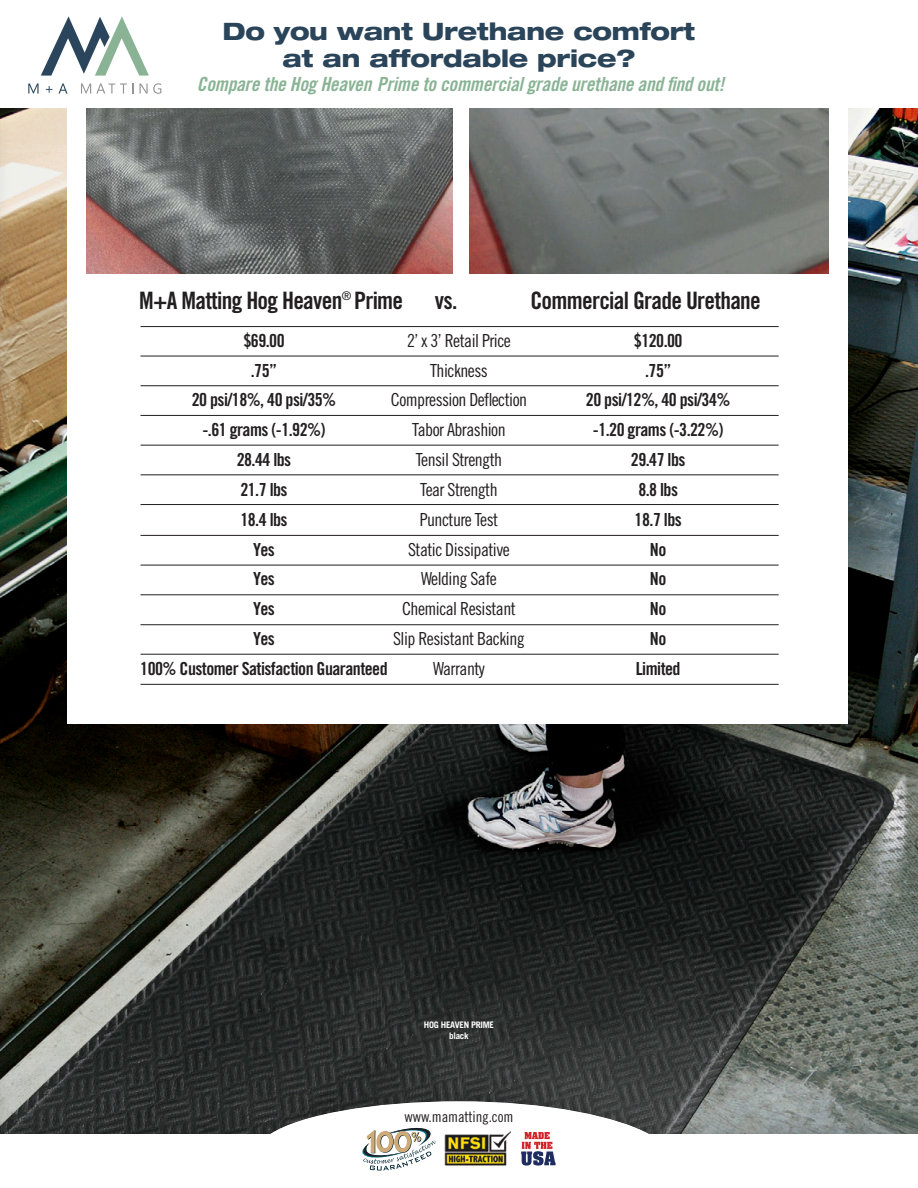
<style>
.page{position:relative;width:918px;height:1188px;background:#fff}
.page>*{position:absolute;margin:0;border:0;box-sizing:border-box;transform-origin:0 0}
.t1{font:24px "Trade Gothic Bold Cond Twenty";letter-spacing:-.03em;color:#231f20}
.t2{font:800 expanded 24px/27px "Helvetica Neue";letter-spacing:-.01em;color:#2a445a;text-align:center}
.t3{font:19.5px "Trade Gothic Bold Cond Twenty Obl";letter-spacing:-.01em;color:#89b394}
.t4{font:18px "Trade Gothic Bold Cond Twenty";letter-spacing:-.03em;color:#231f20}
.t5{font:18px "Trade Gothic Cond Eighteen";letter-spacing:-.03em;color:#231f20}
.t6{font:15px "Trade Gothic Cond Eighteen";letter-spacing:-.01em;color:#231f20}
.t7{font:700 9px/10.5px "Trade Gothic";letter-spacing:-.03em;color:#fff;text-align:center}
</style>
<div class="page">
<div style="left:0;top:73px;width:918px;height:1062px;background:#231f20;opacity:.3"></div>
<div style="left:68px;top:37px;width:780px;height:687px;background:#fff"></div>
<img style="left:86px;top:108px;width:367px;height:166px">
<img style="left:470px;top:108px;width:358px;height:166px">
<hr style="left:141px;top:326px;width:638px;height:1px;background:#231f20">
<hr style="left:141px;top:356px;width:638px;height:1px;background:#231f20">
<hr style="left:141px;top:385px;width:638px;height:1px;background:#231f20">
<hr style="left:141px;top:415px;width:638px;height:1px;background:#231f20">
<hr style="left:141px;top:445px;width:638px;height:1px;background:#231f20">
<hr style="left:141px;top:535px;width:638px;height:1px;background:#231f20">
<hr style="left:141px;top:474px;width:638px;height:1px;background:#231f20">
<hr style="left:141px;top:565px;width:638px;height:1px;background:#231f20">
<hr style="left:141px;top:504px;width:638px;height:1px;background:#231f20">
<hr style="left:141px;top:594px;width:638px;height:1px;background:#231f20">
<hr style="left:141px;top:624px;width:638px;height:1px;background:#231f20">
<hr style="left:141px;top:654px;width:638px;height:1px;background:#231f20">
<hr style="left:141px;top:684px;width:638px;height:1px;background:#231f20">
<svg style="left:362px;top:1126px;width:73px;height:45px"></svg>
<img style="left:441px;top:1129px;width:69px;height:37px">
<svg style="left:521px;top:1132px;width:35px;height:34px"></svg>
<div style="left:0;top:0;width:918px;height:108px;background:#fff"></div>
<svg style="left:41px;top:16px;width:108px;height:60px"></svg>
<svg style="left:46px;top:86px;width:6px;height:7px"></svg>
<svg style="left:59px;top:84px;width:9px;height:10px"></svg>
<svg style="left:28px;top:84px;width:11px;height:10px"></svg>
<svg style="left:140px;top:83px;width:21px;height:11px"></svg>
<svg style="left:81px;top:84px;width:52px;height:10px"></svg>
<h1 class="t2" style="left:223px;top:17px;width:474px">Do you want Urethane comfort at an affordable price?</h1>
<p class="t3" style="left:197px;top:72px;width:529px">Compare the Hog Heaven Prime to commercial grade urethane and find out!</p>
<h1 class="t1" style="left:139px;top:286px;width:265px">M+A Matting Hog Heaven<sup>®</sup> Prime</h1>
<h1 class="t1" style="left:435px;top:286px;width:24px">vs.</h1>
<h1 class="t1" style="left:530px;top:286px;width:232px">Commercial Grade Urethane</h1>
<p class="t4" style="left:243px;top:329px;width:43px">$69.00</p>
<p class="t5" style="left:407px;top:330px;width:105px">2’ x 3’ Retail Price</p>
<p class="t4" style="left:634px;top:329px;width:50px">$120.00</p>
<p class="t4" style="left:251px;top:359px;width:28px">.75”</p>
<p class="t5" style="left:430px;top:360px;width:59px">Thickness</p>
<p class="t4" style="left:645px;top:359px;width:28px">.75”</p>
<p class="t4" style="left:192px;top:389px;width:146px">20 psi/18%, 40 psi/35%</p>
<p class="t5" style="left:391px;top:389px;width:138px">Compression Deflection</p>
<p class="t4" style="left:586px;top:389px;width:146px">20 psi/12%, 40 psi/34%</p>
<p class="t4" style="left:202px;top:419px;width:125px">-.61 grams (-1.92%)</p>
<p class="t5" style="left:412px;top:419px;width:95px">Tabor Abrashion</p>
<p class="t4" style="left:593px;top:419px;width:132px">-1.20 grams (-3.22%)</p>
<p class="t4" style="left:237px;top:449px;width:56px">28.44 lbs</p>
<p class="t5" style="left:416px;top:449px;width:88px">Tensil Strength</p>
<p class="t4" style="left:631px;top:449px;width:56px">29.47 lbs</p>
<p class="t4" style="left:240px;top:479px;width:49px">21.7 lbs</p>
<p class="t5" style="left:420px;top:479px;width:79px">Tear Strength</p>
<p class="t4" style="left:638px;top:479px;width:41px">8.8 lbs</p>
<p class="t4" style="left:240px;top:508px;width:49px">18.4 lbs</p>
<p class="t5" style="left:420px;top:509px;width:80px">Puncture Test</p>
<p class="t4" style="left:635px;top:508px;width:49px">18.7 lbs</p>
<p class="t4" style="left:253px;top:538px;width:23px">Yes</p>
<p class="t5" style="left:408px;top:538px;width:103px">Static Dissipative</p>
<p class="t4" style="left:650px;top:538px;width:18px">No</p>
<p class="t4" style="left:253px;top:568px;width:23px">Yes</p>
<p class="t5" style="left:421px;top:568px;width:77px">Welding Safe</p>
<p class="t4" style="left:650px;top:568px;width:18px">No</p>
<p class="t4" style="left:253px;top:598px;width:23px">Yes</p>
<p class="t5" style="left:402px;top:598px;width:115px">Chemical Resistant</p>
<p class="t4" style="left:650px;top:598px;width:18px">No</p>
<p class="t4" style="left:253px;top:628px;width:23px">Yes</p>
<p class="t5" style="left:393px;top:628px;width:133px">Slip Resistant Backing</p>
<p class="t4" style="left:650px;top:628px;width:18px">No</p>
<p class="t4" style="left:140px;top:658px;width:249px">100% Customer Satisfaction Guaranteed</p>
<p class="t5" style="left:433px;top:658px;width:53px">Warranty</p>
<p class="t4" style="left:636px;top:658px;width:46px">Limited</p>
<p class="t7" style="left:424px;top:1020px;width:72px">HOG HEAVEN PRIME black</p>
<p class="t6" style="left:405px;top:1108px;width:110px">www.mamatting.com</p>
</div>
